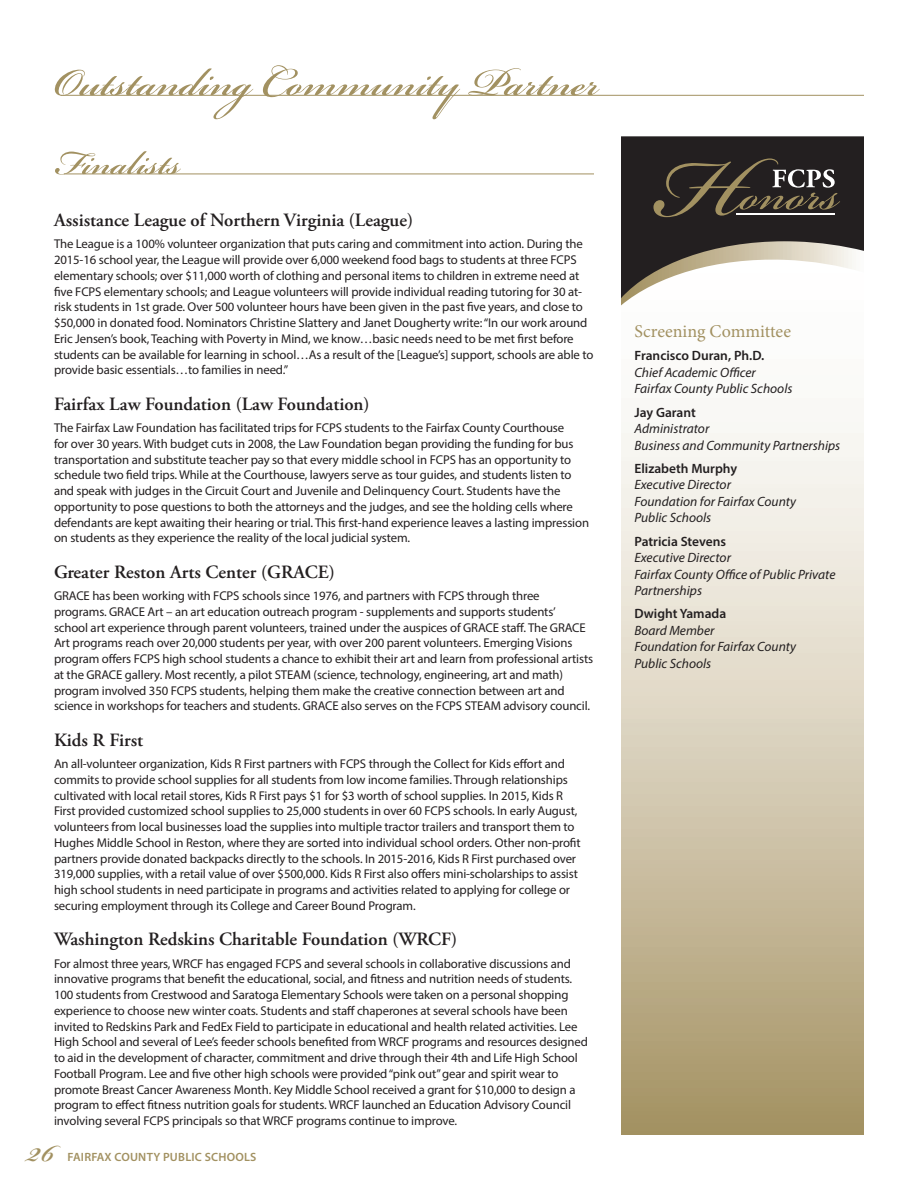
<style>
.page{position:relative;width:918px;height:1188px;background:#fff}
.page>*{position:absolute;margin:0;border:0;box-sizing:border-box;transform-origin:0 0}
.Section_Headers{font:600 60px "Bickham Script Std";color:#a29161}
.Finalists___Nominees{font:600 51px "Bickham Script Std";color:#a29161}
.t1{font:600 48px "Bickham Script Std";color:#a29161}
.Finalist_Header{font:600 18.75px "Adobe Garamond Pro";color:#231f20}
.t2{font:18px "Minion Pro";color:#a29161}
.SC_Info{font:italic 13.5px/16.5px "Myriad Pro";color:#231f20}
.SC_Header_Person{font:600 13.5px "Myriad Pro";color:#231f20}
.Finalist_Body{font:12.75px/15.8px "Myriad Pro";letter-spacing:-.01em;color:#231f20}
.t3{font:600 12px "Myriad Pro";letter-spacing:.02em;color:#a29161}
</style>
<div class="page">
<hr style="left:61px;top:95px;width:803px;height:1px;background:#a29161">
<hr style="left:64px;top:174px;width:530px;height:1px;background:#a29161">
<svg style="left:621px;top:305px;width:243px;height:829px"></svg>
<svg style="left:621px;top:136px;width:243px;height:169px"></svg>
<hr style="left:737px;top:213px;width:98px;height:1px;background:#fff">
<p class="Section_Headers" style="left:54px;top:39px;width:548px">Outstanding Community Partner</p>
<p class="Finalists___Nominees" style="left:54px;top:126px;width:128px">Finalists</p>
<p class="Finalist_Header" style="left:54px;top:209px;width:361px">Assistance League of Northern Virginia (League)</p>
<p class="Finalist_Body" style="left:54px;top:236px;width:541px">The League is a 100% volunteer organization that puts caring and commitment into action. During the 2015-16 school year, the League will provide over 6,000 weekend food bags to students at three FCPS elementary schools; over $11,000 worth of clothing and personal items to children in extreme need at five FCPS elementary schools; and League volunteers will provide individual reading tutoring for 30 at&shy;risk students in 1st grade. Over 500 volunteer hours have been given in the past five years, and close to $50,000 in donated food. Nominators Christine Slattery and Janet Dougherty write: “In our work around Eric Jensen’s book, Teaching with Poverty in Mind, we know…basic needs need to be met first before students can be available for learning in school…As a result of the [League’s] support, schools are able to provide basic essentials…to families in need.”</p>
<p class="Finalist_Header" style="left:54px;top:393px;width:317px">Fairfax Law Foundation (Law Foundation)</p>
<p class="Finalist_Body" style="left:54px;top:420px;width:537px">The Fairfax Law Foundation has facilitated trips for FCPS students to the Fairfax County Courthouse<br>for over 30 years. With budget cuts in 2008, the Law Foundation began providing the funding for bus transportation and substitute teacher pay so that every middle school in FCPS has an opportunity to schedule two field trips. While at the Courthouse, lawyers serve as tour guides, and students listen to and speak with judges in the Circuit Court and Juvenile and Delinquency Court. Students have the opportunity to pose questions to both the attorneys and the judges, and see the holding cells where defendants are kept awaiting their hearing or trial. This first-hand experience leaves a lasting impression on students as they experience the reality of the local judicial system.</p>
<p class="Finalist_Header" style="left:54px;top:561px;width:282px">Greater Reston Arts Center (GRACE)</p>
<p class="Finalist_Body" style="left:54px;top:588px;width:541px">GRACE has been working with FCPS schools since 1976, and partners with FCPS through three programs. GRACE Art – an art education outreach program - supplements and supports students’<br>school art experience through parent volunteers, trained under the auspices of GRACE staff. The GRACE Art programs reach over 20,000 students per year, with over 200 parent volunteers. Emerging Visions program offers FCPS high school students a chance to exhibit their art and learn from professional artists at the GRACE gallery. Most recently, a pilot STEAM (science, technology, engineering, art and math) program involved 350 FCPS students, helping them make the creative connection between art and science in workshops for teachers and students. GRACE also serves on the FCPS STEAM advisory council.</p>
<p class="Finalist_Header" style="left:54px;top:729px;width:91px">Kids R First</p>
<p class="Finalist_Body" style="left:54px;top:756px;width:528px">An all-volunteer organization, Kids R First partners with FCPS through the Collect for Kids effort and commits to provide school supplies for all students from low income families. Through relationships cultivated with local retail stores, Kids R First pays $1 for $3 worth of school supplies. In 2015, Kids R First provided customized school supplies to 25,000 students in over 60 FCPS schools. In early August, volunteers from local businesses load the supplies into multiple tractor trailers and transport them to Hughes Middle School in Reston, where they are sorted into individual school orders. Other non-profit partners provide donated backpacks directly to the schools. In 2015-2016, Kids R First purchased over 319,000 supplies, with a retail value of over $500,000. Kids R First also offers mini-scholarships to assist high school students in need participate in programs and activities related to applying for college or securing employment through its College and Career Bound Program.</p>
<p class="Finalist_Header" style="left:54px;top:928px;width:405px">Washington Redskins Charitable Foundation (WRCF)</p>
<p class="Finalist_Body" style="left:54px;top:955px;width:535px">For almost three years, WRCF has engaged FCPS and several schools in collaborative discussions and innovative programs that benefit the educational, social, and fitness and nutrition needs of students.<br>100 students from Crestwood and Saratoga Elementary Schools were taken on a personal shopping experience to choose new winter coats. Students and staff chaperones at several schools have been invited to Redskins Park and FedEx Field to participate in educational and health related activities. Lee High School and several of Lee’s feeder schools benefited from WRCF programs and resources designed to aid in the development of character, commitment and drive through their 4th and Life High School Football Program. Lee and five other high schools were provided “pink out” gear and spirit wear to promote Breast Cancer Awareness Month. Key Middle School received a grant for $10,000 to design a program to effect fitness nutrition goals for students. WRCF launched an Education Advisory Council involving several FCPS principals so that WRCF programs continue to improve.</p>
<h3 class="t1" style="left:27px;top:1116px;width:29px">26</h3>
<p class="t3" style="left:68px;top:1149px;width:190px">FAIRFAX COUNTY PUBLIC SCHOOLS</p>
<p class="t2" style="left:634px;top:319px;width:158px">Screening Committee</p>
<p class="SC_Header_Person" style="left:634px;top:347px;width:131px">Francisco Duran, Ph.D.</p>
<p class="SC_Info" style="left:634px;top:364px;width:123px">Chief Academic Officer</p>
<p class="SC_Info" style="left:634px;top:380px;width:159px">Fairfax County Public Schools</p>
<p class="SC_Header_Person" style="left:634px;top:403px;width:63px">Jay Garant</p>
<p class="SC_Info" style="left:634px;top:420px;width:76px">Administrator</p>
<p class="SC_Info" style="left:634px;top:437px;width:207px">Business and Community Partnerships</p>
<p class="SC_Header_Person" style="left:634px;top:460px;width:104px">Elizabeth Murphy</p>
<p class="SC_Info" style="left:634px;top:476px;width:98px">Executive Director</p>
<p class="SC_Info" style="left:634px;top:493px;width:163px">Foundation for Fairfax County<br>Public Schools</p>
<p class="SC_Header_Person" style="left:634px;top:532px;width:93px">Patricia Stevens</p>
<p class="SC_Info" style="left:634px;top:549px;width:98px">Executive Director</p>
<p class="SC_Info" style="left:634px;top:566px;width:203px">Fairfax County Office of Public Private<br>Partnerships</p>
<p class="SC_Header_Person" style="left:634px;top:605px;width:93px">Dwight Yamada</p>
<p class="SC_Info" style="left:634px;top:622px;width:81px">Board Member</p>
<p class="SC_Info" style="left:634px;top:638px;width:163px">Foundation for Fairfax County<br>Public Schools</p>
</div>
